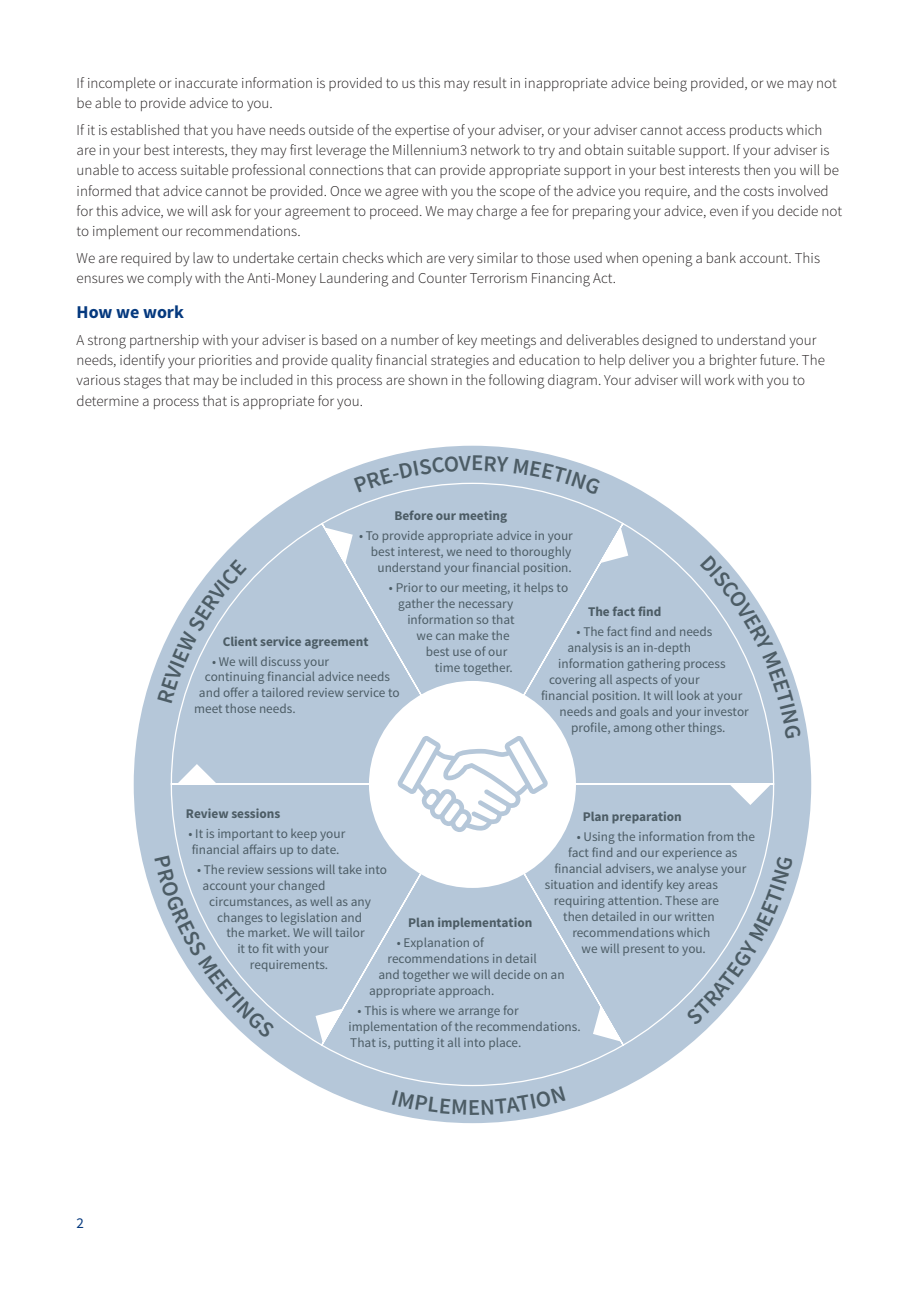
<style>
.page{position:relative;width:919px;height:1289px;background:#fff}
.page>*{position:absolute;margin:0;border:0;box-sizing:border-box;transform-origin:0 0}
.t1{font:700 18px "Source Sans Pro";letter-spacing:-.005em;color:#05397e}
.t2{font:300 15px/20.2px "Source Sans Pro";color:#231f20}
.t3{font:15px "Source Sans Pro";color:#05397e}
.t4{font:13.2px/15.9px "Source Sans Pro";color:#4c5c65}
.t5{font:700 13.2px "Source Sans Pro";color:#4c5c65}
</style>
<div class="page">
<div style="left:134px;top:445px;width:677px;height:678px;background:#b5c7d9;border-radius:50%"></div>
<svg style="left:170px;top:482px;width:604px;height:604px"></svg>
<svg style="left:600px;top:527px;width:28px;height:36px"></svg>
<svg style="left:729px;top:784px;width:41px;height:21px"></svg>
<svg style="left:176px;top:764px;width:41px;height:20px"></svg>
<svg style="left:324px;top:527px;width:29px;height:36px"></svg>
<svg style="left:593px;top:1005px;width:28px;height:36px"></svg>
<svg style="left:315px;top:1008px;width:29px;height:36px"></svg>
<svg style="left:397px;top:736px;width:151px;height:96px"></svg>
<svg style="left:155px;top:855px;width:120px;height:183px"></svg>
<svg style="left:685px;top:855px;width:107px;height:170px"></svg>
<svg style="left:354px;top:456px;width:246px;height:38px"></svg>
<svg style="left:700px;top:555px;width:101px;height:183px"></svg>
<svg style="left:157px;top:559px;width:90px;height:144px"></svg>
<p class="t2" style="left:77px;top:73px;width:761px">If incomplete or inaccurate information is provided to us this may result in inappropriate advice being provided, or we may not be able to provide advice to you.</p>
<p class="t2" style="left:77px;top:120px;width:767px">If it is established that you have needs outside of the expertise of your adviser, or your adviser cannot access products which are in your best interests, they may first leverage the Millennium3 network to try and obtain suitable support. If your adviser is unable to access suitable professional connections that can provide appropriate support in your best interests then you will be informed that advice cannot be provided. Once we agree with you the scope of the advice you require, and the costs involved for this advice, we will ask for your agreement to proceed. We may charge a fee for preparing your advice, even if you decide not to implement our recommendations.</p>
<p class="t2" style="left:77px;top:248px;width:745px">We are required by law to undertake certain checks which are very similar to those used when opening a bank account. This ensures we comply with the Anti-Money Laundering and Counter Terrorism Financing Act.</p>
<p class="t1" style="left:77px;top:300px;width:109px">How we work</p>
<p class="t2" style="left:77px;top:330px;width:749px">A strong partnership with your adviser is based on a number of key meetings and deliverables designed to understand your needs, identify your priorities and provide quality financial strategies and education to help deliver you a brighter future. The various stages that may be included in this process are shown in the following diagram. Your adviser will work with you to determine a process that is appropriate for you.</p>
<p class="t5" style="left:394px;top:507px;width:114px">Before our meeting</p>
<p class="t4" style="left:359px;top:528px;width:215px;text-align:right">• To provide appropriate advice in your best interest, we need to thoroughly understand your financial position.</p>
<p class="t4" style="left:389px;top:580px;width:181px">• Prior to our meeting, it helps to</p>
<p class="t4" style="left:398px;top:595px;width:116px">gather the necessary</p>
<p class="t4" style="left:407px;top:611px;width:109px">information so that</p>
<p class="t4" style="left:416px;top:627px;width:95px">we can make the</p>
<p class="t4" style="left:426px;top:643px;width:83px">best use of our</p>
<p class="t4" style="left:435px;top:659px;width:79px">time together.</p>
<p class="t5" style="left:588px;top:603px;width:75px">The fact find</p>
<p class="t4" style="left:576px;top:624px;width:137px">• The fact find and needs</p>
<p class="t4" style="left:567px;top:640px;width:125px">analysis is an in-depth</p>
<p class="t4" style="left:558px;top:655px;width:169px">information gathering process</p>
<p class="t4" style="left:549px;top:671px;width:152px">covering all aspects of your</p>
<p class="t4" style="left:541px;top:687px;width:203px">financial position. It will look at your</p>
<p class="t4" style="left:559px;top:703px;width:191px">needs and goals and your investor</p>
<p class="t4" style="left:571px;top:719px;width:156px">profile, among other things.</p>
<p class="t5" style="left:223px;top:632px;width:147px">Client service agreement</p>
<p class="t4" style="left:212px;top:653px;width:119px">• We will discuss your</p>
<p class="t4" style="left:205px;top:669px;width:186px">continuing financial advice needs</p>
<p class="t4" style="left:199px;top:685px;width:202px">and o-er a tailored review service to</p>
<p class="t4" style="left:194px;top:701px;width:103px">meet those needs.</p>
<p class="t3" style="left:77px;top:1213px;width:9px">2</p>
<p class="t5" style="left:186px;top:805px;width:96px">Review sessions</p>
<p class="t4" style="left:188px;top:825px;width:158px">• It is important to keep your financial a-airs up to date.</p>
<p class="t4" style="left:197px;top:861px;width:191px">• The review sessions will take into</p>
<p class="t4" style="left:202px;top:877px;width:124px">account your changed</p>
<p class="t4" style="left:209px;top:893px;width:163px">circumstances, as well as any</p>
<p class="t4" style="left:217px;top:909px;width:146px">changes to legislation and</p>
<p class="t4" style="left:226px;top:925px;width:140px">the market. We will tailor</p>
<p class="t4" style="left:237px;top:941px;width:93px">it to fit with your</p>
<p class="t4" style="left:250px;top:957px;width:80px">requirements.</p>
<p class="t5" style="left:582px;top:808px;width:101px">Plan preparation</p>
<p class="t4" style="left:576px;top:829px;width:180px">• Using the information from the</p>
<p class="t4" style="left:568px;top:845px;width:171px">fact find and our experience as</p>
<p class="t4" style="left:554px;top:861px;width:193px">financial advisers, we analyse your</p>
<p class="t4" style="left:544px;top:876px;width:175px">situation and identify key areas</p>
<p class="t4" style="left:554px;top:892px;width:166px">requiring attention. These are</p>
<p class="t4" style="left:563px;top:908px;width:153px">then detailed in our written</p>
<p class="t4" style="left:572px;top:924px;width:139px">recommendations which</p>
<p class="t4" style="left:581px;top:940px;width:126px">we will present to you.</p>
<p class="t5" style="left:408px;top:914px;width:126px">Plan implementation</p>
<p class="t4" style="left:397px;top:935px;width:89px">• Explanation of</p>
<p class="t4" style="left:387px;top:951px;width:151px">recommendations in detail</p>
<p class="t4" style="left:378px;top:967px;width:188px">and together we will decide on an</p>
<p class="t4" style="left:369px;top:983px;width:127px">appropriate approach.</p>
<p class="t4" style="left:348px;top:1002px;width:234px;text-indent:9px">• This is where we arrange for implementation of the recommendations.<br>That is, putting it all into place.</p>
</div>
